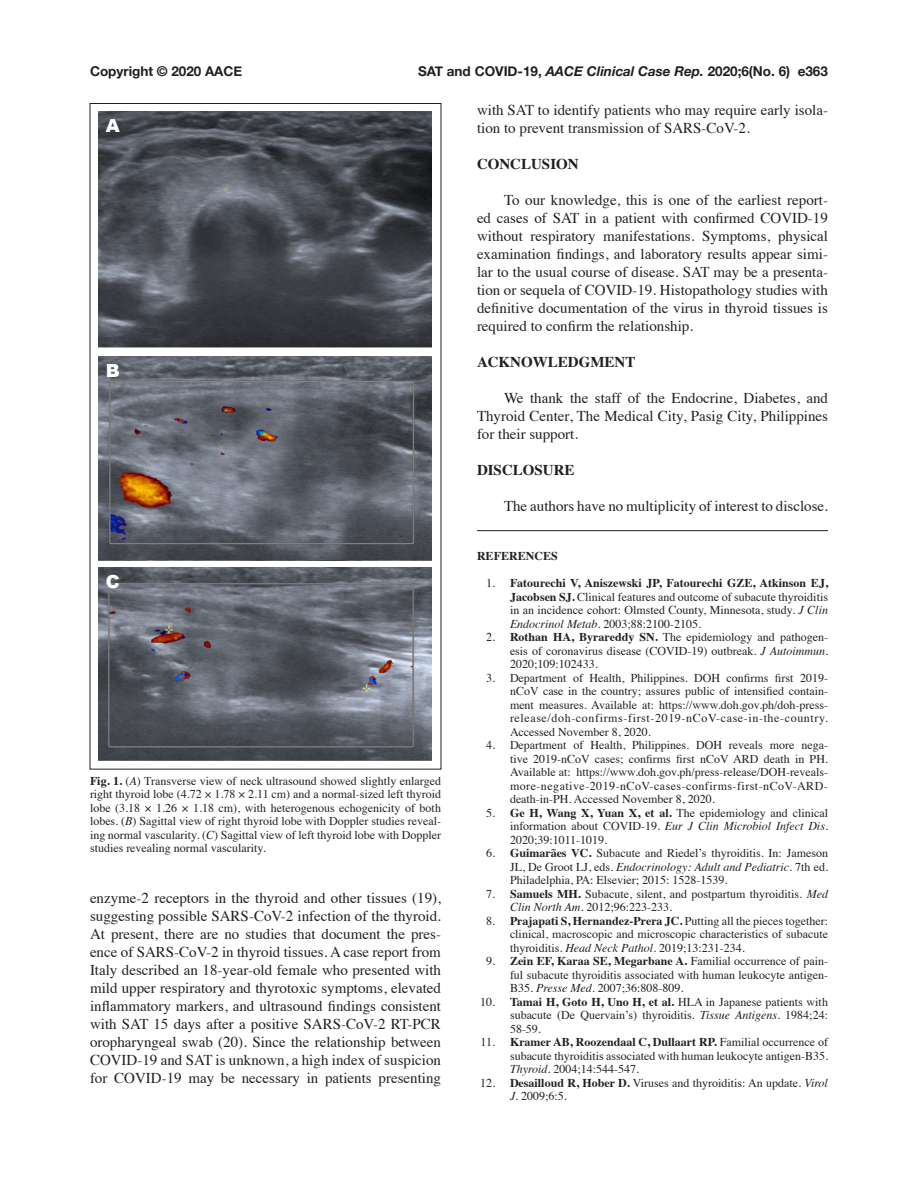
<style>
.page{position:relative;width:918px;height:1188px;background:#fff}
.page>*{position:absolute;margin:0;border:0;box-sizing:border-box;transform-origin:0 0}
.t1{font:900 18px "Arial";color:#fff}
.t2{font:15px/18px "Times";color:#231f20;text-align:justify}
.t3{font:700 15px "Times";color:#231f20}
.t4{font:700 13.5px "Helvetica Neue";color:#231f20}
.t5{font:12px/13.5px "Times";color:#231f20;text-align:justify}
.t6{font:700 12px "Times";color:#231f20}
.s1{font-style:italic}
.s2{font-weight:700}
</style>
<div class="page">
<img style="left:98px;top:111px;width:334px;height:237px">
<img style="left:98px;top:357px;width:334px;height:204px">
<img style="left:98px;top:567px;width:334px;height:193px">
<hr style="left:477px;top:530px;width:351px;height:1px;background:#231f20">
<p class="t4" style="left:90px;top:63px;width:154px">Copyright © 2020 AACE</p>
<p class="t4" style="left:418px;top:63px;width:411px">SAT and COVID-19, <span class="s1">AACE Clinical Case Rep.</span> 2020;6(No. 6) e363</p>
<p class="t1" style="left:106px;top:112px;width:16px">A</p>
<p class="t1" style="left:106px;top:358px;width:16px">B</p>
<p class="t1" style="left:106px;top:568px;width:16px">C</p>
<p class="t5" style="left:90px;top:773px;width:353px"><span class="s2">Fig. 1.</span> (<span class="s1">A</span>) Transverse view of neck ultrasound showed slightly enlarged right thyroid lobe (4.72 × 1.78 × 2.11 cm) and a normal-sized left thyroid lobe (3.18 × 1.26 × 1.18 cm), with heterogenous echogenicity of both lobes. (<span class="s1">B</span>) Sagittal view of right thyroid lobe with Doppler studies reveal&shy;ing normal vascularity. (<span class="s1">C</span>) Sagittal view of left thyroid lobe with Doppler studies revealing normal vascularity.</p>
<p class="t2" style="left:90px;top:887px;width:353px">enzyme-2 receptors in the thyroid and other tissues (19), suggesting possible SARS-CoV-2 infection of the thyroid.<br>At present, there are no studies that document the pres&shy;ence of SARS-CoV-2 in thyroid tissues. A case report from Italy described an 18-year-old female who presented with mild upper respiratory and thyrotoxic symptoms, elevated inflammatory markers, and ultrasound findings consistent with SAT 15 days after a positive SARS-CoV-2 RT-PCR oropharyngeal swab (20). Since the relationship between COVID-19 and SAT is unknown, a high index of suspicion for COVID-19 may be necessary in patients presenting</p>
<p class="t2" style="left:477px;top:99px;width:352px">with SAT to identify patients who may require early isola&shy;tion to prevent transmission of SARS-CoV-2.</p>
<p class="t3" style="left:477px;top:149px;width:103px">CONCLUSION</p>
<p class="t2" style="left:477px;top:189px;width:353px;text-indent:27px">To our knowledge, this is one of the earliest report&shy;ed cases of SAT in a patient with confirmed COVID-19 without respiratory manifestations. Symptoms, physical examination findings, and laboratory results appear simi&shy;lar to the usual course of disease. SAT may be a presenta&shy;tion or sequela of COVID-19. Histopathology studies with definitive documentation of the virus in thyroid tissues is required to confirm the relationship.</p>
<p class="t3" style="left:477px;top:347px;width:160px">ACKNOWLEDGMENT</p>
<p class="t2" style="left:477px;top:387px;width:353px;text-indent:27px">We thank the staff of the Endocrine, Diabetes, and Thyroid Center, The Medical City, Pasig City, Philippines for their support.</p>
<p class="t3" style="left:477px;top:455px;width:99px">DISCLOSURE</p>
<p class="t2" style="left:504px;top:495px;width:326px">The authors have no multiplicity of interest to disclose.</p>
<p class="t6" style="left:477px;top:545px;width:82px">REFERENCES</p>
<p class="t5" style="left:510px;top:575px;width:320px;text-indent:-24px">1. <span class="s2">Fatourechi V, Aniszewski JP, Fatourechi GZE, Atkinson EJ, Jacobsen SJ.</span> Clinical features and outcome of subacute thyroiditis in an incidence cohort: Olmsted County, Minnesota, study. <span class="s1">J Clin Endocrinol Metab.</span> 2003;88:2100-2105.</p>
<p class="t5" style="left:510px;top:629px;width:320px;text-indent:-24px">2. <span class="s2">Rothan HA, Byrareddy SN.</span> The epidemiology and pathogen&shy;esis of coronavirus disease (COVID-19) outbreak. <span class="s1">J Autoimmun.<br></span>2020;109:102433.</p>
<p class="t5" style="left:510px;top:670px;width:319px;text-indent:-24px">3. Department of Health, Philippines. DOH confirms first 2019- nCoV case in the country; assures public of intensified contain&shy;ment measures. Available at: https://www.doh.gov.ph/doh-press&shy;release/doh-confirms-first-2019-nCoV-case-in-the-country.<br>Accessed November 8, 2020.</p>
<p class="t5" style="left:510px;top:737px;width:320px;text-indent:-24px">4. Department of Health, Philippines. DOH reveals more nega&shy;tive 2019-nCoV cases; confirms first nCoV ARD death in PH.<br>Available at: https://www.doh.gov.ph/press-release/DOH-reveals&shy;more-negative-2019-nCoV-cases-confirms-first-nCoV-ARD&shy;death-in-PH. Accessed November 8, 2020.</p>
<p class="t5" style="left:510px;top:805px;width:320px;text-indent:-24px">5. <span class="s2">Ge H, Wang X, Yuan X, et al.</span> The epidemiology and clinical information about COVID-19. <span class="s1">Eur J Clin Microbiol Infect Dis.<br></span>2020;39:1011-1019.</p>
<p class="t5" style="left:510px;top:845px;width:320px;text-indent:-24px">6. <span class="s2">Guimarães VC.</span> Subacute and Riedel’s thyroiditis. In: Jameson JL, De Groot LJ, eds. <span class="s1">Endocrinology: Adult and Pediatric.</span> 7th ed.<br>Philadelphia, PA: Elsevier; 2015: 1528-1539.</p>
<p class="t5" style="left:510px;top:886px;width:320px;text-indent:-24px">7. <span class="s2">Samuels MH.</span> Subacute, silent, and postpartum thyroiditis. <span class="s1">Med<br>Clin North Am.</span> 2012;96:223-233.</p>
<p class="t5" style="left:510px;top:913px;width:320px;text-indent:-24px">8. <span class="s2">Prajapati S, Hernandez-Prera JC.</span> Putting all the pieces together: clinical, macroscopic and microscopic characteristics of subacute thyroiditis. <span class="s1">Head Neck Pathol.</span> 2019;13:231-234.</p>
<p class="t5" style="left:510px;top:953px;width:320px;text-indent:-24px">9. <span class="s2">Zein EF, Karaa SE, Megarbane A.</span> Familial occurrence of pain&shy;ful subacute thyroiditis associated with human leukocyte antigen-B35. <span class="s1">Presse Med.</span> 2007;36:808-809.</p>
<p class="t5" style="left:510px;top:994px;width:320px;text-indent:-30px">10. <span class="s2">Tamai H, Goto H, Uno H, et al.</span> HLA in Japanese patients with subacute (De Quervain’s) thyroiditis. <span class="s1">Tissue Antigens.</span> 1984;24:<br>58-59.</p>
<p class="t5" style="left:510px;top:1034px;width:320px;text-indent:-30px">11. <span class="s2">Kramer AB, Roozendaal C, Dullaart RP.</span> Familial occurrence of subacute thyroiditis associated with human leukocyte antigen-B35.<br><span class="s1">Thyroid.</span> 2004;14:544-547.</p>
<p class="t5" style="left:510px;top:1075px;width:320px;text-indent:-30px">12. <span class="s2">Desailloud R, Hober D.</span> Viruses and thyroiditis: An update. <span class="s1">Virol<br>J.</span> 2009;6:5.</p>
</div>
